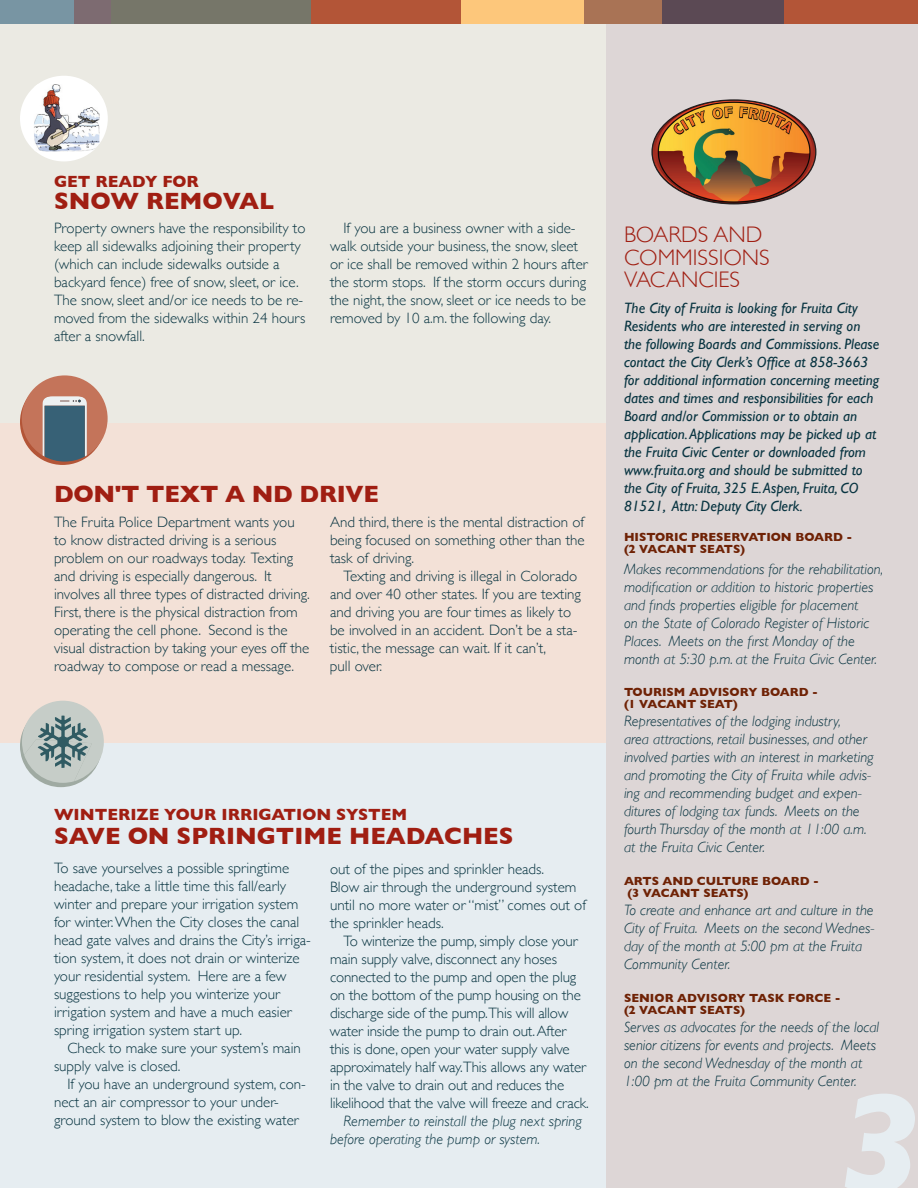
<style>
.page{position:relative;width:918px;height:1188px;background:#fff}
.page>*{position:absolute;margin:0;border:0;box-sizing:border-box;transform-origin:0 0}
.t1{font:italic 700 144px "Gill Sans";color:#e6edf1}
.t2{font:700 24px "Gill Sans";color:#a01e12}
.t3{font:300 22.5px/22.5px "Gill Sans";color:#a01e12;text-align:right}
.t4{font:700 16.5px "Gill Sans";color:#a01e12}
.t5{font:300 15px/18px "Gill Sans";color:#083441}
.t6{font:italic 300 15px/18px "Gill Sans";color:#083441}
.t7{font:italic 15px/18px "Gill Sans";color:#083441}
.t8{font:700 12px/12px "Gill Sans";color:#6f2205}
</style>
<div class="page">
<div style="left:1px;top:5px;width:605px;height:419px;background:#ebeae3"></div>
<div style="left:606px;top:22px;width:312px;height:1166px;background:#ddd6d6"></div>
<hr style="left:0;top:847px;width:1px;height:329px;background:#e2d1bb">
<svg style="left:0;top:893px;width:1px;height:295px"></svg>
<div style="left:0;top:0;width:87px;height:24px;background:#7895a3"></div>
<div style="left:74px;top:0;width:82px;height:24px;background:#7d6b71"></div>
<div style="left:112px;top:0;width:201px;height:24px;background:#767669"></div>
<div style="left:311px;top:0;width:151px;height:24px;background:#b35537"></div>
<div style="left:462px;top:0;width:122px;height:24px;background:#fdc77b"></div>
<div style="left:584px;top:0;width:82px;height:24px;background:#a97355"></div>
<div style="left:662px;top:0;width:122px;height:24px;background:#5b4954"></div>
<div style="left:784px;top:0;width:134px;height:24px;background:#b35537"></div>
<img style="left:652px;top:100px;width:164px;height:104px">
<div style="left:1px;top:424px;width:605px;height:320px;background:#f3e1d7"></div>
<svg style="left:22px;top:375px;width:86px;height:87px"></svg>
<div style="left:1px;top:744px;width:605px;height:444px;background:#e6edf1"></div>
<svg style="left:20px;top:701px;width:84px;height:86px"></svg>
<div style="left:20px;top:76px;width:88px;height:85px;background:#fff;border-radius:50%"></div>
<img style="left:34px;top:84px;width:65px;height:67px">
<p class="t4" style="left:54px;top:168px;width:133px">GET READY FOR</p>
<h2 class="t2" style="left:54px;top:182px;width:22px">SNOW</h2>
<h2 class="t2" style="left:146px;top:182px;width:20px">REMO</h2>
<h2 class="t2" style="left:223px;top:182px;width:50px">VAL</h2>
<p class="t5" style="left:54px;top:218px;width:253px">Property owners have the responsibility to keep all sidewalks adjoining their property (which can include sidewalks outside a backyard fence) free of snow, sleet, or ice.<br>The snow, sleet and/or ice needs to be re&shy;moved from the sidewalks within 24 hours after a snowfall.</p>
<p class="t5" style="left:330px;top:218px;width:260px;text-indent:14px">If you are a business owner with a side&shy;walk outside your business, the snow, sleet or ice shall be removed within 2 hours after the storm stops. If the storm occurs during the night, the snow, sleet or ice needs to be removed by 10 a.m. the following day.</p>
<h2 class="t2" style="left:54px;top:475px;width:327px">DON'T TEXT A ND DRIVE</h2>
<p class="t5" style="left:54px;top:512px;width:257px">The Fruita Police Department wants you to know distracted driving is a serious problem on our roadways today. Texting and driving is especially dangerous. It involves all three types of distracted driving.<br>First, there is the physical distraction from operating the cell phone. Second is the visual distraction by taking your eyes off the roadway to compose or read a message.</p>
<p class="t5" style="left:330px;top:512px;width:256px;text-align:justify">And third, there is the mental distraction of being focused on something other than the task of driving.</p>
<p class="t5" style="left:330px;top:566px;width:253px;text-indent:14px">Texting and driving is illegal in Colorado and over 40 other states. If you are texting and driving you are four times as likely to be involved in an accident. Don’t be a sta&shy;tistic, the message can wait. If it can’t,<br>pull over.</p>
<p class="t4" style="left:54px;top:801px;width:218px">WINTERIZE YOUR I RRIGAT</p>
<p class="t4" style="left:296px;top:801px;width:113px">ION SYSTEM</p>
<h2 class="t2" style="left:54px;top:817px;width:18px">SAV</h2>
<h2 class="t2" style="left:105px;top:817px;width:302px">E ON SPRINGTIME H EADA</h2>
<h2 class="t2" style="left:444px;top:817px;width:71px">CH ES</h2>
<p class="t5" style="left:54px;top:859px;width:258px">To save yourselves a possible springtime headache, take a little time this fall/early winter and prepare your irrigation system for winter. When the City closes the canal head gate valves and drains the City’s irriga&shy;tion system, it does not drain or winterize your residential system. Here are a few suggestions to help you winterize your irrigation system and have a much easier spring irrigation system start up.</p>
<p class="t5" style="left:54px;top:1039px;width:248px;text-indent:14px">Check to make sure your system’s main supply valve is closed.</p>
<p class="t5" style="left:54px;top:1075px;width:253px;text-indent:14px">If you have an underground system, con&shy;nect an air compressor to your under&shy;ground system to blow the existing water</p>
<p class="t5" style="left:330px;top:859px;width:259px">out of the pipes and sprinkler heads.<br>Blow air through the underground system until no more water or “mist” comes out of the sprinkler heads.</p>
<p class="t5" style="left:330px;top:931px;width:260px;text-indent:14px">To winterize the pump, simply close your main supply valve, disconnect any hoses connected to the pump and open the plug on the bottom of the pump housing on the discharge side of the pump.This will allow water inside the pump to drain out. After this is done, open your water supply valve approximately half way.This allows any water in the valve to drain out and reduces the likelihood that the valve will freeze and crack.</p>
<p class="t6" style="left:330px;top:1112px;width:253px;text-indent:14px">Remember to reinstall the plug next spring before operating the pump or system.</p>
<h3 class="t3" style="left:624px;top:223px;width:109px">S AND<br>COMMISSION</h3>
<h3 class="t3" style="left:624px;top:223px;width:28px">BOARD</h3>
<h3 class="t3" style="left:759px;top:245px;width:12px">S</h3>
<h3 class="t3" style="left:624px;top:268px;width:15px">VACANCIE</h3>
<h3 class="t3" style="left:729px;top:268px;width:12px">S</h3>
<p class="t7" style="left:624px;top:299px;width:257px">The City of Fruita is looking for Fruita City Residents who are interested in serving on the following Boards and Commissions. Please contact the City Clerk’s Office at 858-3663 for additional information concerning meeting dates and times and responsibilities for each Board and/or Commission or to obtain an application. Applications may be picked up at the Fruita Civic Center or downloaded from www.fruita.org and should be submitted to the City of Fruita, 325 E. Aspen, Fruita, CO 81521, Attn: Deputy City Clerk.</p>
<p class="t8" style="left:624px;top:531px;width:126px">HISTORIC PRESERVAT</p>
<p class="t8" style="left:766px;top:531px;width:87px">ION BOARD -</p>
<p class="t8" style="left:624px;top:543px;width:122px">(2 VACANT SEAT S)</p>
<p class="t6" style="left:624px;top:560px;width:261px">Makes recommendations for the rehabilitation, modification or addition to historic properties and finds properties eligible for placement<br>on the State of Colorado Register of Historic Places. Meets on the first Monday of the month at 5:30 p.m. at the Fruita Civic Center.</p>
<p class="t8" style="left:624px;top:686px;width:195px">TOURISM ADVISORY BOARD - (1 VACANT SEAT)</p>
<p class="t6" style="left:624px;top:712px;width:251px">Representatives of the lodging industry,<br>area attractions, retail businesses, and other involved parties with an interest in marketing and promoting the City of Fruita while advis&shy;ing and recommending budget and expen&shy;ditures of lodging tax funds. Meets on the fourth Thursday of the month at 11:00 a.m. at the Fruita Civic Center.</p>
<p class="t8" style="left:624px;top:875px;width:197px">ARTS AND CU LTU RE BOARD - (3 VACANT SEAT S)</p>
<p class="t6" style="left:624px;top:901px;width:252px">To create and enhance art and culture in the City of Fruita. Meets on the second Wednes&shy;day of the month at 5:00 pm at the Fruita Community Center.</p>
<p class="t8" style="left:624px;top:991px;width:218px">SENIOR ADVISORY TASK FORCE - (2 VACANT SEAT S)</p>
<p class="t6" style="left:624px;top:1018px;width:257px">Serves as advocates for the needs of the local senior citizens for events and projects. Meets on the second Wednesday of the month at 1:00 pm at the Fruita Community Center.</p>
<h1 class="t1" style="left:838px;top:1060px;width:85px">3</h1>
</div>
